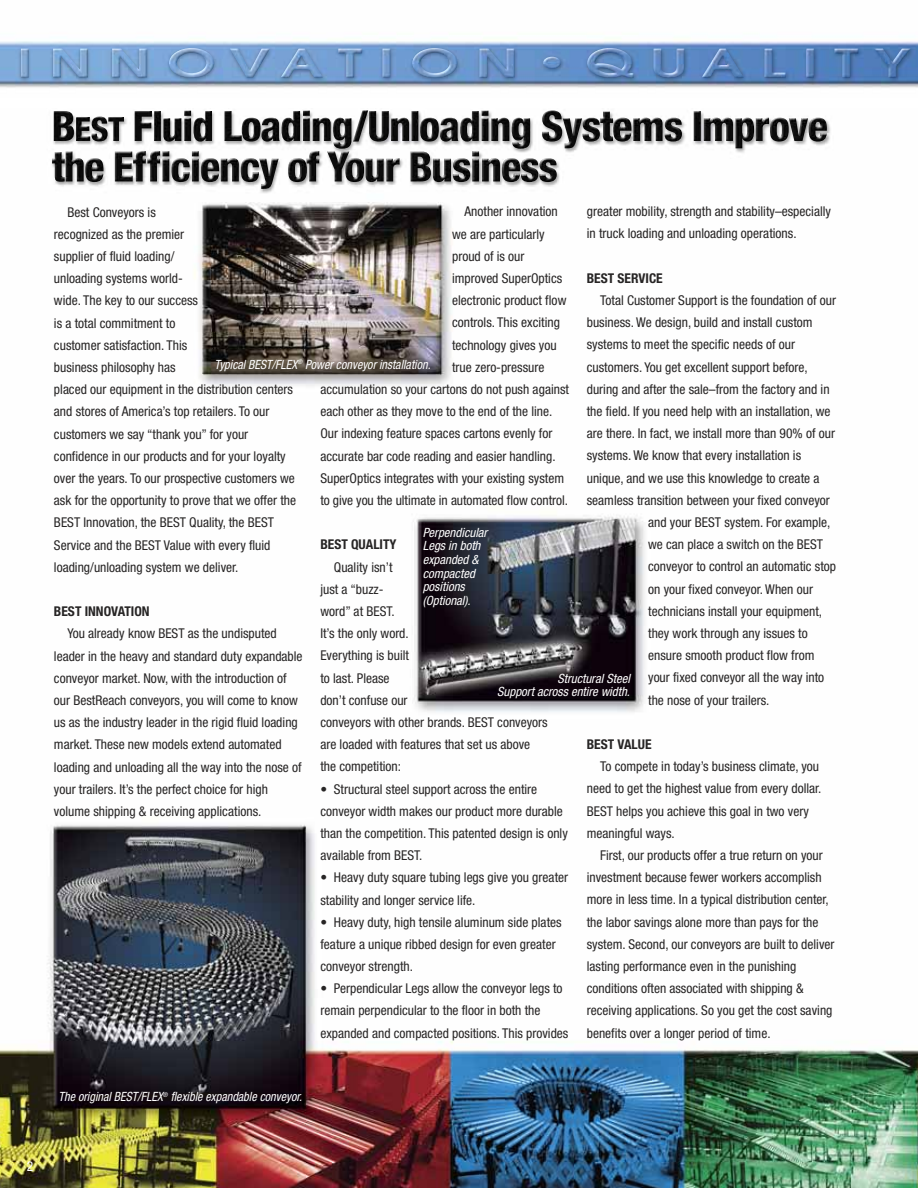
<style>
.page{position:relative;width:918px;height:1188px;background:#fff}
.page>*{position:absolute;margin:0;border:0;box-sizing:border-box;transform-origin:0 0}
.t1{font:condensed 13.5px/22.2px "Helvetica Neue";color:#272525}
.t2{font:700 condensed 13.5px "Helvetica Neue";color:#272525}
.t3{font:condensed 13.5px "Helvetica Neue";color:#fff}
.t4{font:italic condensed 12.75px/13.5px "Helvetica Neue";color:#fff;text-align:right}
.t5{font:italic condensed 12.75px "Helvetica Neue";color:#fff;scale:.95 1}
</style>
<div class="page">
<img style="left:0;top:111px;width:918px;height:1077px">
<img style="left:54px;top:110px;width:773px;height:39px">
<img style="left:52px;top:151px;width:505px;height:31px">
<img style="left:0;top:41px;width:918px;height:47px">
<img style="left:21px;top:48px;width:890px;height:30px">
<p class="t1" style="left:587px;top:202px;width:246px">greater mobility, strength and stability–especially in truck loading and unloading operations.</p>
<p class="t2" style="left:587px;top:273px;width:77px">BEST SERVICE</p>
<p class="t1" style="left:600px;top:290px;width:237px">Total Customer Support is the foundation of our</p>
<p class="t1" style="left:587px;top:313px;width:227px">business. We design, build and install custom</p>
<p class="t1" style="left:587px;top:335px;width:210px">systems to meet the specific needs of our</p>
<p class="t1" style="left:587px;top:357px;width:223px">customers. You get excellent support before,</p>
<p class="t1" style="left:587px;top:379px;width:244px">during and after the sale–from the factory and in</p>
<p class="t1" style="left:587px;top:401px;width:245px">the field. If you need help with an installation, we</p>
<p class="t1" style="left:587px;top:424px;width:250px">are there. In fact, we install more than 90% of our</p>
<p class="t1" style="left:587px;top:446px;width:216px">systems. We know that every installation is</p>
<p class="t1" style="left:587px;top:468px;width:234px">unique, and we use this knowledge to create a</p>
<p class="t1" style="left:587px;top:490px;width:245px">seamless transition between your fixed conveyor</p>
<p class="t1" style="left:648px;top:512px;width:184px">and your BEST system. For example,</p>
<p class="t1" style="left:648px;top:534px;width:177px">we can place a switch on the BEST</p>
<p class="t1" style="left:648px;top:557px;width:189px">conveyor to control an automatic stop</p>
<p class="t1" style="left:648px;top:579px;width:166px">on your fixed conveyor. When our</p>
<p class="t1" style="left:648px;top:601px;width:175px">technicians install your equipment,</p>
<p class="t1" style="left:648px;top:623px;width:161px">they work through any issues to</p>
<p class="t1" style="left:648px;top:645px;width:168px">ensure smooth product flow from</p>
<p class="t1" style="left:648px;top:668px;width:178px">your fixed conveyor all the way into</p>
<p class="t1" style="left:648px;top:690px;width:123px">the nose of your trailers.</p>
<p class="t2" style="left:587px;top:739px;width:66px">BEST VALUE</p>
<p class="t1" style="left:587px;top:756px;width:236px;text-indent:14px">To compete in today’s business climate, you need to get the highest value from every dollar.<br>BEST helps you achieve this goal in two very meaningful ways.</p>
<p class="t1" style="left:587px;top:845px;width:249px;text-indent:14px">First, our products offer a true return on your investment because fewer workers accomplish more in less time. In a typical distribution center, the labor savings alone more than pays for the system. Second, our conveyors are built to deliver lasting performance even in the punishing conditions often associated with shipping &amp; receiving applications. So you get the cost saving benefits over a longer period of time.</p>
<p class="t1" style="left:54px;top:202px;width:244px;text-indent:14px">Best Conveyors is<br>recognized as the premier<br>supplier of fluid loading/<br>unloading systems world-<br>wide. The key to our success<br>is a total commitment to<br>customer satisfaction. This<br>business philosophy has<br>placed our equipment in the distribution centers and stores of America’s top retailers. To our customers we say “thank you” for your confidence in our products and for your loyalty over the years. To our prospective customers we ask for the opportunity to prove that we offer the BEST Innovation, the BEST Quality, the BEST Service and the BEST Value with every fluid loading/unloading system we deliver.</p>
<p class="t2" style="left:54px;top:607px;width:97px">BEST INNOVATION</p>
<p class="t1" style="left:54px;top:624px;width:250px;text-indent:14px">You already know BEST as the undisputed leader in the heavy and standard duty expandable conveyor market. Now, with the introduction of our BestReach conveyors, you will come to know us as the industry leader in the rigid fluid loading market. These new models extend automated loading and unloading all the way into the nose of your trailers. It’s the perfect choice for high volume shipping &amp; receiving applications.</p>
<p class="t1" style="left:465px;top:202px;width:95px">Another innovation</p>
<p class="t1" style="left:452px;top:224px;width:94px">we are particularly</p>
<p class="t1" style="left:452px;top:246px;width:74px">proud of is our</p>
<p class="t1" style="left:452px;top:268px;width:112px">improved SuperOptics</p>
<p class="t1" style="left:452px;top:291px;width:116px">electronic product flow</p>
<p class="t1" style="left:452px;top:313px;width:109px">controls. This exciting</p>
<p class="t1" style="left:452px;top:335px;width:106px">technology gives you</p>
<p class="t1" style="left:452px;top:357px;width:94px">true zero-pressure</p>
<p class="t1" style="left:320px;top:379px;width:250px">accumulation so your cartons do not push against</p>
<p class="t1" style="left:320px;top:402px;width:233px">each other as they move to the end of the line.</p>
<p class="t1" style="left:320px;top:424px;width:233px">Our indexing feature spaces cartons evenly for</p>
<p class="t1" style="left:320px;top:446px;width:237px">accurate bar code reading and easier handling.</p>
<p class="t1" style="left:320px;top:468px;width:245px">SuperOptics integrates with your existing system</p>
<p class="t1" style="left:320px;top:490px;width:249px">to give you the ultimate in automated flow control.</p>
<p class="t2" style="left:320px;top:540px;width:78px">BEST QUALITY</p>
<p class="t1" style="left:320px;top:557px;width:229px;text-indent:14px">Quality isn’t<br>just a “buzz-<br>word” at BEST.<br>It’s the only word.<br>Everything is built<br>to last. Please<br>don’t confuse our<br>conveyors with other brands. BEST conveyors are loaded with features that set us above the competition:</p>
<p class="t1" style="left:320px;top:779px;width:249px">• Structural steel support across the entire conveyor width makes our product more durable than the competition. This patented design is only available from BEST.</p>
<p class="t1" style="left:320px;top:868px;width:249px">• Heavy duty square tubing legs give you greater stability and longer service life.</p>
<p class="t1" style="left:320px;top:912px;width:243px">• Heavy duty, high tensile aluminum side plates feature a unique ribbed design for even greater conveyor strength.</p>
<p class="t1" style="left:320px;top:979px;width:250px">• Perpendicular Legs allow the conveyor legs to remain perpendicular to the floor in both the expanded and compacted positions. This provides</p>
<p class="t5" style="left:214px;top:360px;width:232px">TypicalBEST/FLEX<sup>®</sup> Powerconveyorinstallation.</p>
<p class="t4" style="left:423px;top:527px;width:69px;text-align:left">Perpendicular<br>Legs in both expanded &amp; compacted positions (Optional) .</p>
<p class="t4" style="left:497px;top:672px;width:137px">StructuralSteel<br>Support across entire width.</p>
<p class="t5" style="left:58px;top:1092px;width:260px">The originalBEST/FLEX<sup>®</sup> flexible expandable conveyor.</p>
<p class="t3" style="left:27px;top:1161px;width:8px">2</p>
</div>
